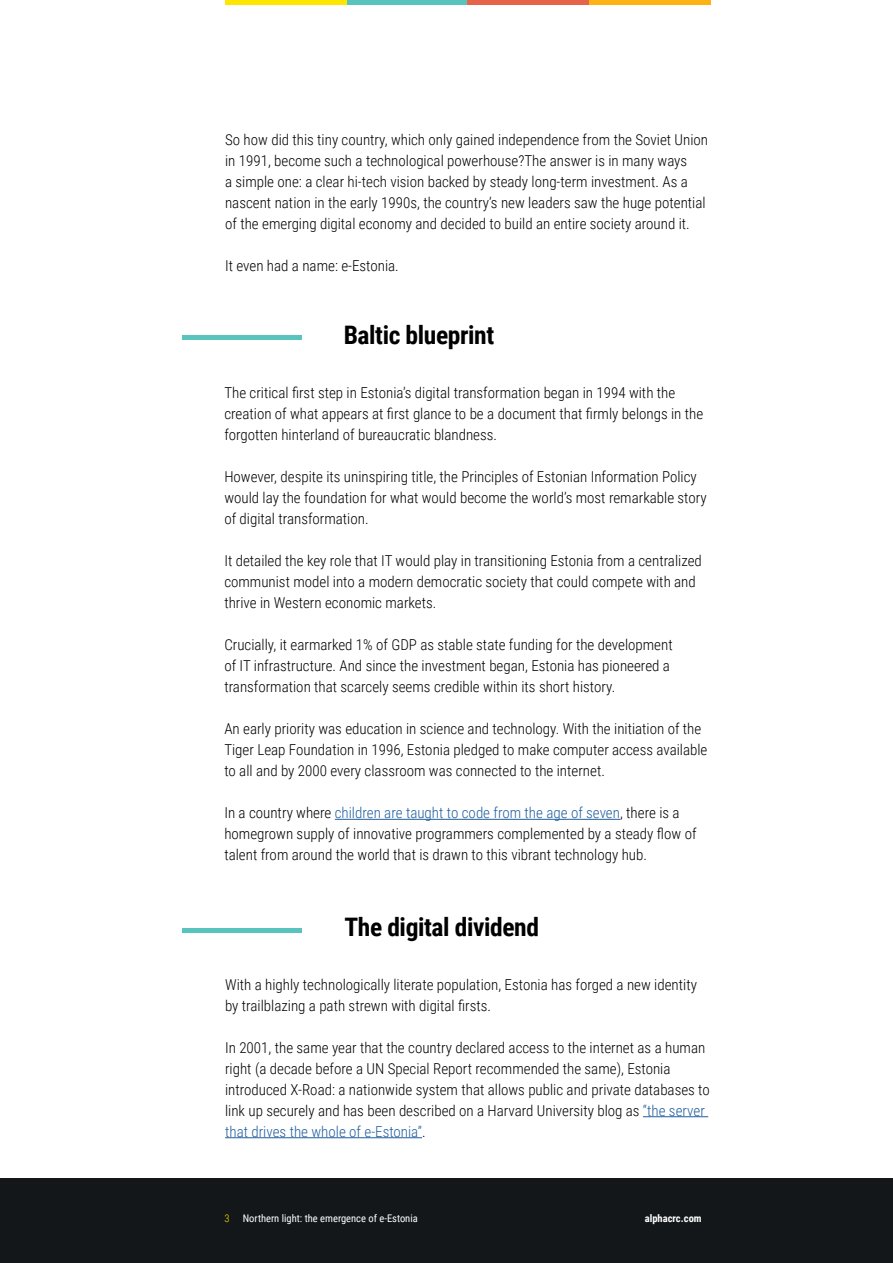
<style>
.page{position:relative;width:893px;height:1263px;background:#fff}
.page>*{position:absolute;margin:0;border:0;box-sizing:border-box;transform-origin:0 0}
.t1{font:700 25.5px "Roboto Condensed";letter-spacing:-.015em;color:#000}
.t2{font:300 15px/21px "Roboto Condensed";color:#000}
.t3{font:10.5px "Roboto Condensed";color:#fff}
.t4{font:700 10.5px "Roboto Condensed";color:#fff}
.t5{font:300 10.5px "Roboto Condensed";color:#ffe600}
.s1{color:#215e9e}
</style>
<div class="page">
<div style="left:0;top:1178px;width:893px;height:85px;background:#13171a"></div>
<hr style="left:346px;top:0;width:122px;height:4px;background:#58c4bd">
<hr style="left:468px;top:0;width:121px;height:4px;background:#e6644a">
<hr style="left:225px;top:0;width:122px;height:4px;background:#ffe600">
<hr style="left:589px;top:0;width:121px;height:4px;background:#fcb316">
<div style="left:182px;top:335px;width:119px;height:5px;background:#58c4bd"></div>
<hr style="left:335px;top:819px;width:285px;height:1px;background:#215e9e">
<div style="left:183px;top:928px;width:119px;height:5px;background:#58c4bd"></div>
<hr style="left:643px;top:1116px;width:65px;height:1px;background:#215e9e">
<hr style="left:225px;top:1137px;width:197px;height:1px;background:#215e9e">
<p class="t2" style="left:225px;top:128px;width:484px">So how did this tiny country, which only gained independence from the Soviet Union in 1991, become such a technological powerhouse?The answer is in many ways<br>a simple one: a clear hi-tech vision backed by steady long-term investment. As a nascent nation in the early 1990s, the country’s new leaders saw the huge potential of the emerging digital economy and decided to build an entire society around it.</p>
<p class="t2" style="left:225px;top:254px;width:175px">It even had a name: e-Estonia.</p>
<h1 class="t1" style="left:344px;top:317px;width:152px">Baltic blueprint</h1>
<p class="t2" style="left:224px;top:382px;width:480px">The critical first step in Estonia’s digital transformation began in 1994 with the creation of what appears at first glance to be a document that firmly belongs in the forgotten hinterland of bureaucratic blandness.</p>
<p class="t2" style="left:224px;top:466px;width:484px">However, despite its uninspiring title, the Principles of Estonian Information Policy would lay the foundation for what would become the world’s most remarkable story of digital transformation.</p>
<p class="t2" style="left:224px;top:550px;width:479px">It detailed the key role that IT would play in transitioning Estonia from a centralized communist model into a modern democratic society that could compete with and thrive in Western economic markets.</p>
<p class="t2" style="left:224px;top:634px;width:450px">Crucially, it earmarked 1% of GDP as stable state funding for the development of IT infrastructure. And since the investment began, Estonia has pioneered a transformation that scarcely seems credible within its short history.</p>
<p class="t2" style="left:224px;top:718px;width:485px">An early priority was education in science and technology. With the initiation of the<br>Tiger Leap Foundation in 1996, Estonia pledged to make computer access available to all and by 2000 every classroom was connected to the internet.</p>
<p class="t2" style="left:224px;top:802px;width:474px">In a country where <span class="s1">children are taught to code from the age of seven</span>, there is a homegrown supply of innovative programmers complemented by a steady flow of talent from around the world that is drawn to this vibrant technology hub.</p>
<h1 class="t1" style="left:344px;top:909px;width:196px">The digital dividend</h1>
<p class="t2" style="left:225px;top:973px;width:473px">With a highly technologically literate population, Estonia has forged a new identity by trailblazing a path strewn with digital firsts.</p>
<p class="t2" style="left:225px;top:1036px;width:486px">In 2001, the same year that the country declared access to the internet as a human right (a decade before a UN Special Report recommended the same), Estonia introduced X-Road: a nationwide system that allows public and private databases to link up securely and has been described on a Harvard University blog as <span class="s1">“the server that drives the whole of e-Estonia”</span>.</p>
<p class="t5" style="left:225px;top:1211px;width:7px">3</p>
<p class="t3" style="left:243px;top:1211px;width:176px">Northern light: the emergence of e-Estonia</p>
<p class="t4" style="left:645px;top:1211px;width:58px">alphacrc.com</p>
</div>
